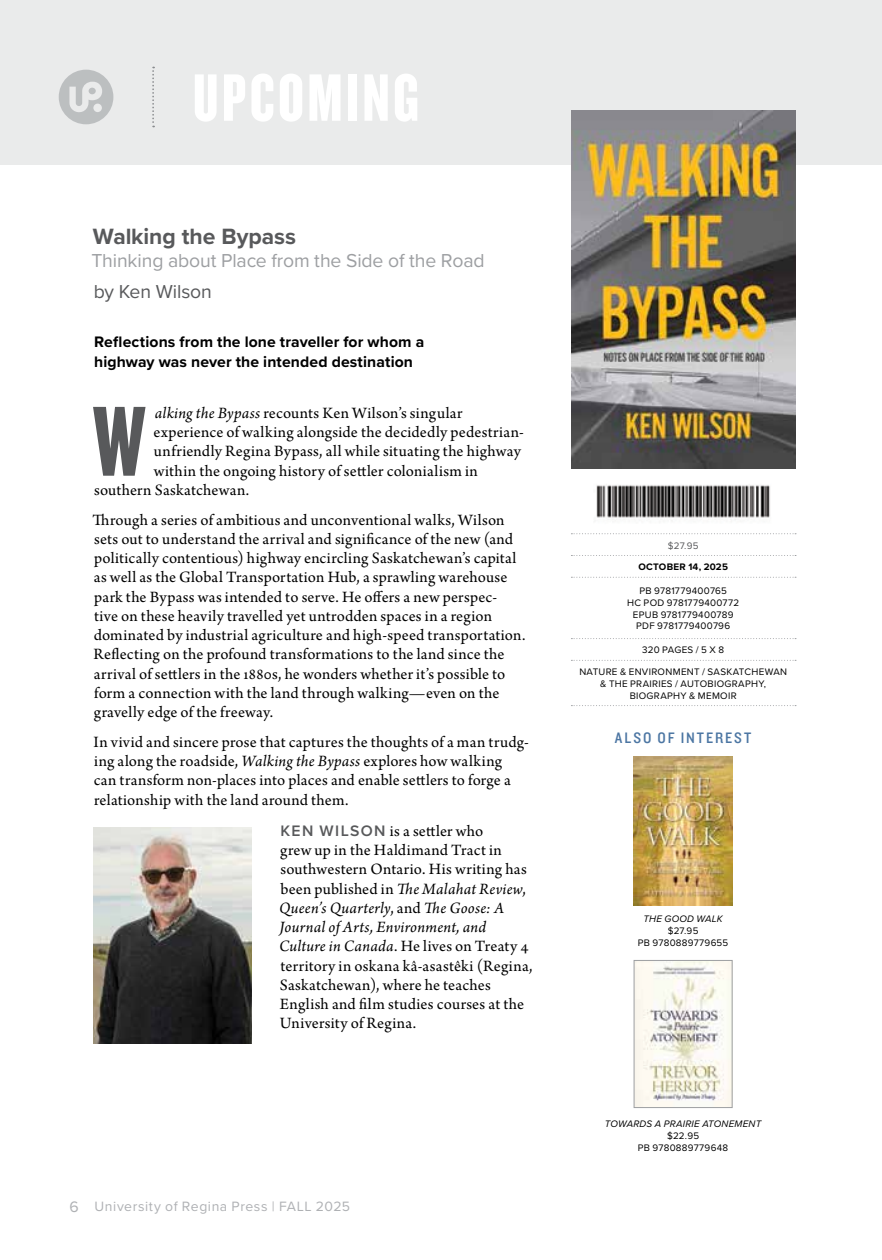
<style>
.page{position:relative;width:882px;height:1260px;background:#fff}
.page>*{position:absolute;margin:0;border:0;box-sizing:border-box;transform-origin:0 0}
.t1{font:103.25px "Knockout HTF68 Full Featherwt";color:#58595b}
.t2{font:69.65px "Knockout HTF68 Full Featherwt";letter-spacing:.05em;color:#fff}
.t3{font:700 22.93px "Proxima Nova";letter-spacing:-.005em;color:#58595b}
.t4{font:19.43px "Proxima Nova";letter-spacing:-.01em;color:#9d9fa2}
.t5{font:19.43px "Proxima Nova";letter-spacing:-.01em;color:#58595b}
.t6{font:16.62px/19.2px "Arno Pro";letter-spacing:.015em;color:#000}
.t7{font:700 15.75px/20.5px "Proxima Nova";letter-spacing:.01em;color:#000}
.t8{font:15.75px "Knockout HTF30 Junior Welterwt";letter-spacing:.125em;color:#4c76a3}
.t9{font:14px "Proxima Nova";letter-spacing:.04em;color:#afb1b4}
.t10{font:9.8px/11.7px "Proxima Nova";letter-spacing:.03em;color:#000;text-align:center}
.t11{font:italic 9.8px "Proxima Nova";letter-spacing:.02em;color:#000}
.t12{font:700 9.8px "Proxima Nova";letter-spacing:.02em;color:#000}
.t13{font:9.8px "Proxima Nova";letter-spacing:.01em;color:#000}
.t14{font:9.8px "Proxima Nova";color:#58595b}
.s1{font-style:italic}
.s2{font-family:"Proxima Nova";font-weight:600;font-size:15.75px;color:#58595b}
.s3{font-size:15.75px}
</style>
<div class="page">
<div style="left:0;top:0;width:882px;height:164px;background:#eaebeb"></div>
<svg style="left:59px;top:70px;width:54px;height:54px"></svg>
<svg style="left:152px;top:67px;width:2px;height:60px"></svg>
<svg style="left:571px;top:533px;width:225px;height:1px"></svg>
<svg style="left:571px;top:555px;width:225px;height:1px"></svg>
<svg style="left:571px;top:577px;width:225px;height:1px"></svg>
<svg style="left:571px;top:638px;width:225px;height:1px"></svg>
<svg style="left:571px;top:660px;width:225px;height:1px"></svg>
<svg style="left:571px;top:705px;width:225px;height:1px"></svg>
<img style="left:572px;top:110px;width:223px;height:358px">
<img style="left:596px;top:484px;width:174px;height:37px">
<img style="left:634px;top:757px;width:99px;height:148px">
<img style="left:636px;top:962px;width:94px;height:144px">
<div style="left:634px;top:960px;width:98px;height:148px;border:1px solid #9d9fa2"></div>
<img style="left:93px;top:828px;width:158px;height:216px">
<h2 class="t2" style="left:193px;top:62px;width:228px">UPCOMING</h2>
<h3 class="t3" style="left:93px;top:219px;width:205px">Walking the Bypass</h3>
<p class="t4" style="left:91px;top:246px;width:395px">Thinking about Place from the Side of the Road</p>
<p class="t5" style="left:94px;top:277px;width:120px">by Ken Wilson</p>
<p class="t7" style="left:94px;top:331px;width:332px">Reflections from the lone traveller for whom a highway was never the intended destination</p>
<h1 class="t1" style="left:93px;top:389px;width:53px">W</h1>
<p class="t6" style="left:155px;top:404px;width:309px"><span class="s1">alking the Bypass</span> recounts Ken Wilson’s singular</p>
<p class="t6" style="left:154px;top:423px;width:372px">experience of walking alongside the decidedly pedestrian-</p>
<p class="t6" style="left:154px;top:443px;width:369px">unfriendly Regina Bypass, all while situating the highway</p>
<p class="t6" style="left:154px;top:462px;width:326px">within the ongoing history of settler colonialism in</p>
<p class="t6" style="left:94px;top:481px;width:157px">southern Saskatchewan.</p>
<p class="t6" style="left:93px;top:511px;width:434px">Through a series of ambitious and unconventional walks, Wilson sets out to understand the arrival and significance of the new (and politically contentious) highway encircling Saskatchewan’s capital as well as the Global Transportation Hub, a sprawling warehouse park the Bypass was intended to serve. He offers a new perspec-<br>tive on these heavily travelled yet untrodden spaces in a region dominated by industrial agriculture and high-speed transportation.<br>Reflecting on the profound transformations to the land since the arrival of settlers in the 1880s, he wonders whether it’s possible to form a connection with the land through walking—even on the gravelly edge of the freeway.</p>
<p class="t6" style="left:94px;top:733px;width:437px">In vivid and sincere prose that captures the thoughts of a man trudg&shy;ing along the roadside, <span class="s1">Walking the Bypass</span> explores how walking<br>can transform non-places into places and enable settlers to forge a relationship with the land around them.</p>
<p class="t6" style="left:279px;top:822px;width:255px"><span class="s2">KEN WILSON</span> is a settler who<br>grew up in the Haldimand Tract in southwestern Ontario. His writing has been published in <span class="s1">The Malahat Review</span>, <span class="s1">Queen’s Quarterly</span>, and <span class="s1">The Goose: A Journal of Arts, Environment, and Culture in Canada</span>. He lives on Treaty 4 territory in oskana kâ-asastêki (Regina, Saskatchewan), where he teaches English and film studies courses at the University of Regina.</p>
<p class="t9" style="left:69px;top:1196px;width:282px"><span class="s3">6</span> University of Regina Press | FALL 2025</p>
<p class="t14" style="left:668px;top:538px;width:32px">$27.95</p>
<p class="t12" style="left:638px;top:560px;width:91px">OCTOBER 14, 2025</p>
<p class="t10" style="left:627px;top:585px;width:114px">PB 9781779400765<br>HC POD 9781779400772<br>EPUB 9781779400789<br>PDF 9781779400796</p>
<p class="t13" style="left:642px;top:643px;width:83px">320 PAGES / 5 X 8</p>
<p class="t10" style="left:579px;top:666px;width:209px">NATURE &amp; ENVIRONMENT / SASKATCHEWAN &amp; THE PRAIRIES / AUTOBIOGRAPHY,<br>BIOGRAPHY &amp; MEMOIR</p>
<p class="t8" style="left:615px;top:730px;width:138px">ALSO OF INTEREST</p>
<p class="t11" style="left:643px;top:912px;width:81px">THE GOOD WALK</p>
<p class="t10" style="left:638px;top:924px;width:92px">$27.95<br>PB 9780889779655</p>
<p class="t11" style="left:605px;top:1117px;width:158px">TOWARDS A PRAIRIE ATONEMENT</p>
<p class="t10" style="left:638px;top:1130px;width:92px">$22.95<br>PB 9780889779648</p>
</div>
